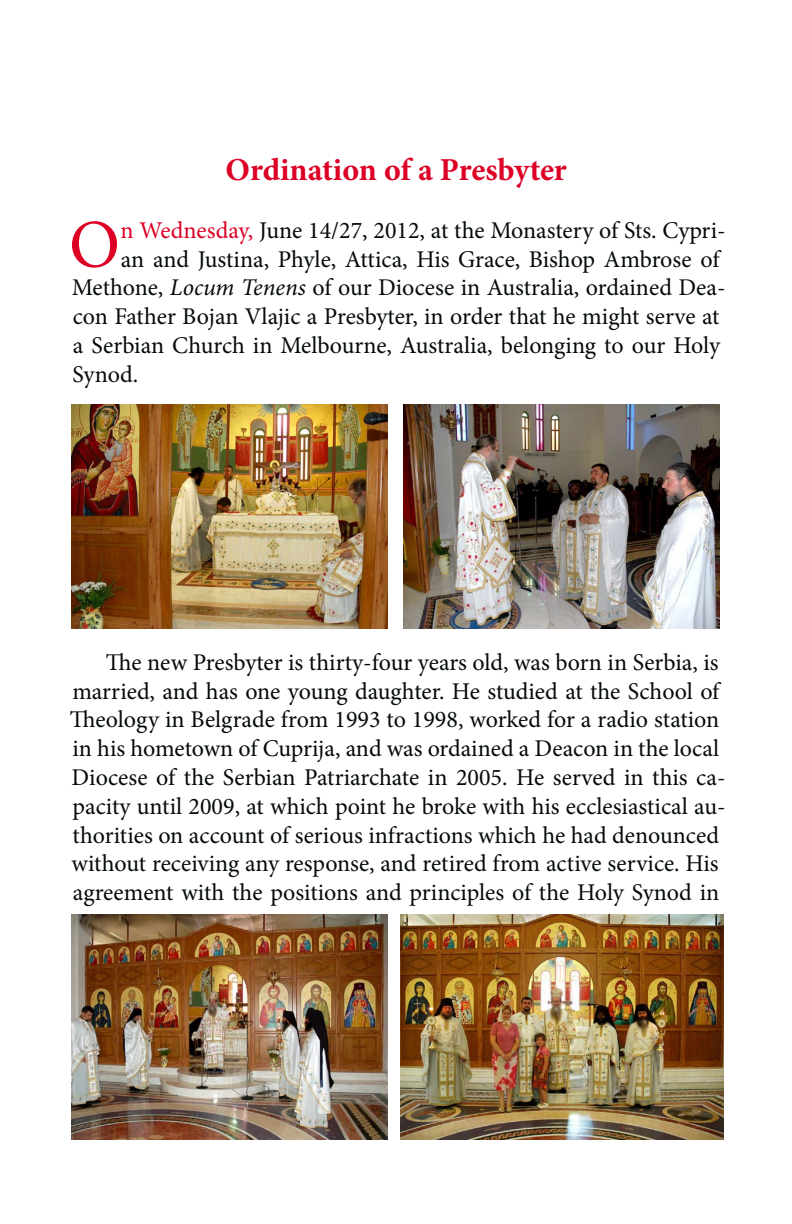
<style>
.page{position:relative;width:792px;height:1224px;background:#fff}
.page>*{position:absolute;margin:0;border:0;box-sizing:border-box;transform-origin:0 0}
.t1{font:68.4px "Minion Pro";color:#dd0025}
.t2{font:700 32px "Minion Pro";letter-spacing:-.005em;color:#dd0025}
.t3{font:24px/28.8px "Minion Pro";color:#050a0a}
.s1{color:#dd0025}
.s2{font-style:italic}
</style>
<div class="page">
<img style="left:400px;top:915px;width:323px;height:224px">
<img style="left:403px;top:405px;width:317px;height:224px">
<img style="left:71px;top:915px;width:317px;height:224px">
<img style="left:71px;top:405px;width:317px;height:224px">
<p class="t2" style="left:225px;top:147px;width:343px">Ordination of a Presbyter</p>
<p class="t1" style="left:69px;top:199px;width:53px">O</p>
<p class="t3" style="left:121px;top:216px;width:607px"><span class="s1">n Wednesday,</span> June 14/27, 2012, at the Monastery of Sts. Cypri-</p>
<p class="t3" style="left:121px;top:245px;width:600px">an and Justina, Phyle, Attica, His Grace, Bishop Ambrose of</p>
<p class="t3" style="left:72px;top:273px;width:655px">Methone, <span class="s2">Locum Tenens</span> of our Diocese in Australia, ordained Dea-</p>
<p class="t3" style="left:73px;top:302px;width:648px">con Father Bojan Vlajic a Presbyter, in order that he might serve at</p>
<p class="t3" style="left:73px;top:331px;width:649px">a Serbian Church in Melbourne, Australia, belonging to our Holy</p>
<p class="t3" style="left:73px;top:360px;width:67px">Synod.</p>
<p class="t3" style="left:70px;top:648px;width:657px;text-indent:36px">The new Presbyter is thirty-four years old, was born in Serbia, is married, and has one young daughter. He studied at the School of Theology in Belgrade from 1993 to 1998, worked for a radio station in his hometown of Cuprija, and was ordained a Deacon in the local Diocese of the Serbian Patriarchate in 2005. He served in this ca&shy;pacity until 2009, at which point he broke with his ecclesiastical au&shy;thorities on account of serious infractions which he had denounced without receiving any response, and retired from active service. His agreement with the positions and principles of the Holy Synod in</p>
</div>
